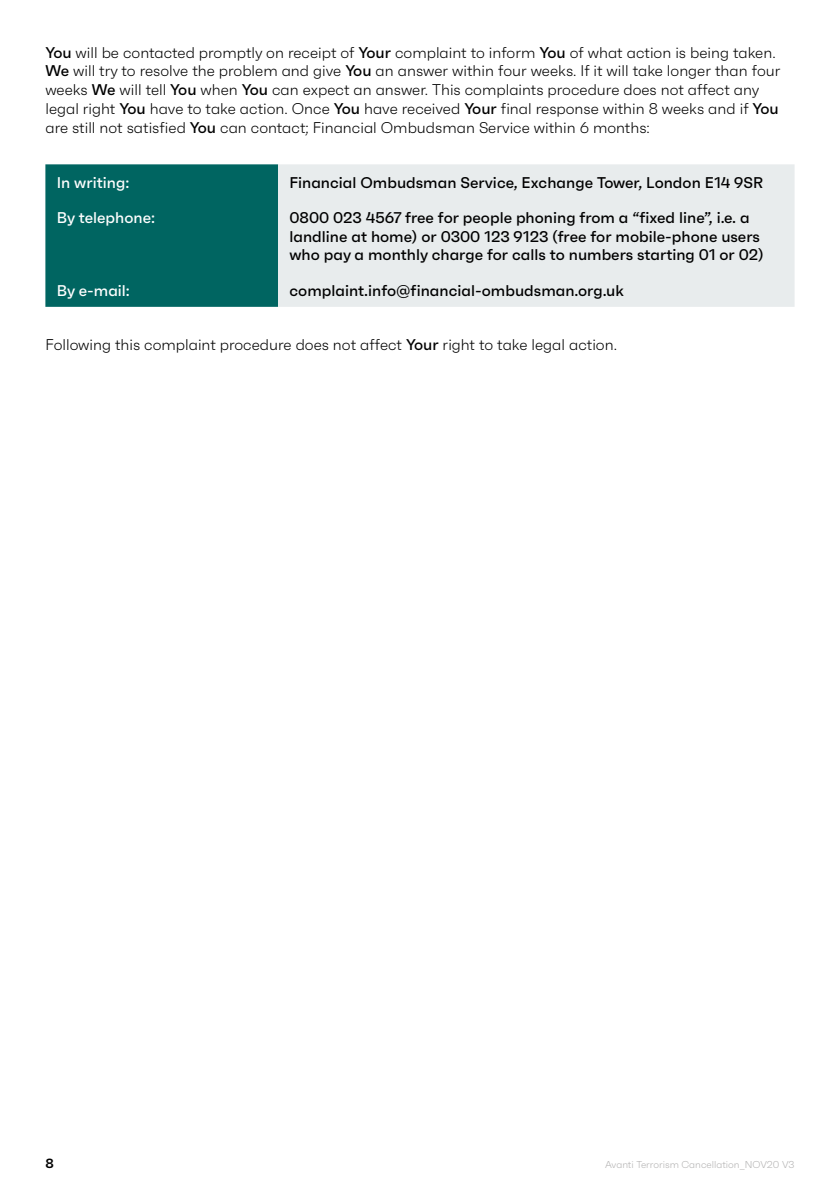
<style>
.page{position:relative;width:840px;height:1191px;background:#fff}
.page>*{position:absolute;margin:0;border:0;box-sizing:border-box;transform-origin:0 0}
.t1{font:300 15.6px/18.8px "Faktum";color:#000}
.t2{font:500 15.6px/18.6px "Faktum";color:#000}
.t3{font:500 15.6px "Faktum";color:#fff}
.t4{font:600 13.4px "Faktum";color:#000}
.t5{font:300 10px "Faktum";color:#b3b2b2}
.s1{font-weight:500}
</style>
<div class="page">
<div style="left:45px;top:164px;width:233px;height:143px;background:#006561"></div>
<div style="left:278px;top:164px;width:516px;height:143px;background:#e8eced"></div>
<p class="t1" style="left:45px;top:43px;width:736px"><span class="s1">You</span> will be contacted promptly on receipt of <span class="s1">Your</span> complaint to inform <span class="s1">You</span> of what action is being taken.<br><span class="s1">We</span> will try to resolve the problem and give <span class="s1">You</span> an answer within four weeks. If it will take longer than four weeks <span class="s1">We</span> will tell <span class="s1">You</span> when <span class="s1">You</span> can expect an answer. This complaints procedure does not affect any legal right <span class="s1">You</span> have to take action. Once <span class="s1">You</span> have received <span class="s1">Your</span> final response within 8 weeks and if <span class="s1">You </span>are still not satisfied <span class="s1">You</span> can contact; Financial Ombudsman Service within 6 months:</p>
<p class="t3" style="left:57px;top:173px;width:74px">In writing:</p>
<p class="t2" style="left:289px;top:173px;width:475px">Financial Ombudsman Service, Exchange Tower, London E14 9SR</p>
<p class="t3" style="left:57px;top:208px;width:100px">By telephone:</p>
<p class="t2" style="left:289px;top:208px;width:475px">0800 023 4567 free for people phoning from a “fixed line”, i.e. a landline at home) or 0300 123 9123 (free for mobile-phone users who pay a monthly charge for calls to numbers starting 01 or 02)</p>
<p class="t3" style="left:57px;top:281px;width:75px">By e-mail:</p>
<p class="t2" style="left:289px;top:281px;width:336px">complaint.info@financial-ombudsman.org.uk</p>
<p class="t1" style="left:45px;top:335px;width:572px">Following this complaint procedure does not affect <span class="s1">Your</span> right to take legal action.</p>
<p class="t4" style="left:45px;top:1155px;width:10px">8</p>
<p class="t5" style="left:604px;top:1159px;width:191px">Avanti Terrorism Cancellation_NOV20 V3</p>
</div>
